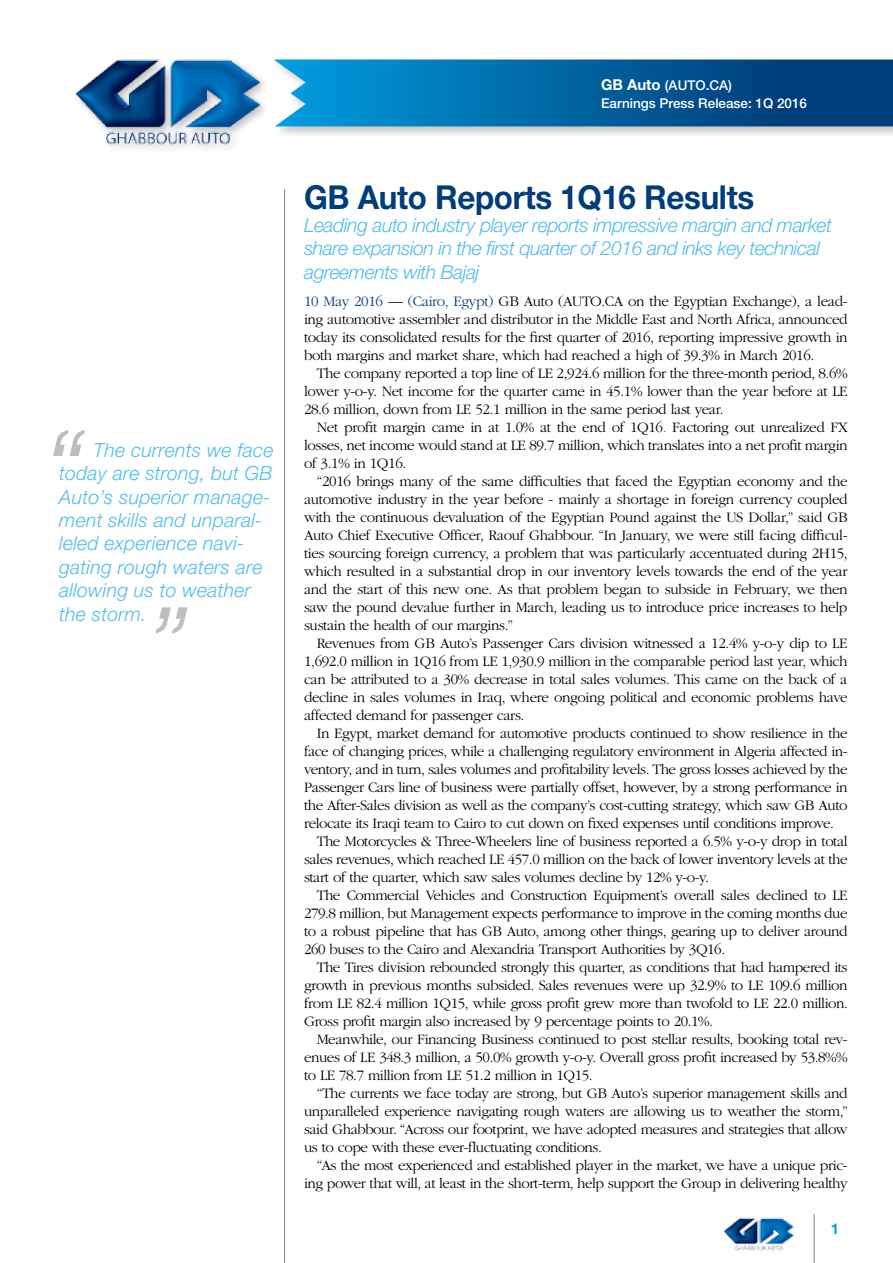
<style>
.page{position:relative;width:893px;height:1263px;background:#fff}
.page>*{position:absolute;margin:0;border:0;box-sizing:border-box;transform-origin:0 0}
.t1{font:700 33px "Helvetica Neue LT Std";letter-spacing:-.01em;color:#003d7b;scale:.95 1}
.t2{font:italic 300 19.5px/23.4px "Helvetica Neue LT Std";letter-spacing:.01em;color:#4fbdec}
.t3{font:italic 300 19.5px/23.4px "Helvetica Neue LT Std";letter-spacing:-.025em;color:#4fbdec}
.t4{font:300 15px/18px "ITC Garamond Std";letter-spacing:-.03em;color:#000;text-align:justify}
.t5{font:700 15px "Helvetica Neue LT Std";color:#00a1e4}
.t6{font:500 13.5px/18px "Helvetica Neue LT Std";color:#fff}
.s1{font-weight:700;font-size:15px}
.s2{color:#003d7b}
.s3{color:#ed1d24}
</style>
<div class="page">
<div style="left:271px;top:56px;width:622px;height:83px;background:#000;opacity:.25"></div>
<svg style="left:294px;top:60px;width:599px;height:66px;background:#0162a1"></svg>
<hr style="left:814px;top:1213px;width:1px;height:50px;background:#808285">
<img style="left:75px;top:56px;width:219px;height:92px">
<img style="left:723px;top:1217px;width:71px;height:34px">
<hr style="left:284px;top:189px;width:1px;height:1074px;background:#808285">
<svg style="left:53px;top:430px;width:32px;height:26px"></svg>
<svg style="left:155px;top:607px;width:32px;height:26px"></svg>
<h2 class="t2" style="left:59px;top:438px;width:216px;text-indent:34px">The currents we face today are strong, but GB<br>Auto’s superior manage&shy;ment skills and unparal&shy;leled experience navi&shy;gating rough waters are allowing us to weather the storm.</h2>
<p class="t6" style="left:601px;top:76px;width:208px"><span class="s1">GB Auto</span> (AUTO.CA)<br>Earnings Press Release: 1Q 2016</p>
<h1 class="t1" style="left:304px;top:176px;width:475px">GB Auto Reports 1Q16 Results</h1>
<h2 class="t3" style="left:304px;top:213px;width:529px">Leading auto industry player reports impressive margin and market share expansion in the first quarter of 2016 and inks key technical agreements with Bajaj</h2>
<p class="t4" style="left:304px;top:292px;width:545px"><span class="s2">10 May 2016</span> — <span class="s2">(Cairo, Egypt)</span> GB Auto (AUTO.CA on the Egyptian Exchange), a lead&shy;ing automotive assembler and distributor in the Middle East and North Africa, announced today its consolidated results for the first quarter of 2016, reporting impressive growth in both margins and market share, which had reached a high of 39.3% in March 2016.</p>
<p class="t4" style="left:304px;top:364px;width:545px;text-indent:13px">The company reported a top line of LE 2,924.6 million for the three-month period, 8.6% lower y-o-y. Net income for the quarter came in 45.1% lower than the year before at LE 28.6 million, down from LE 52.1 million in the same period last year.</p>
<p class="t4" style="left:304px;top:418px;width:545px;text-indent:13px">Net profit margin came in at 1.0% at the end of 1Q16<span class="s3">.</span> Factoring out unrealized FX losses, net income would stand at LE 89.7 million, which translates into a net profit margin of 3.1% in 1Q16.</p>
<p class="t4" style="left:304px;top:472px;width:545px;text-indent:13px">“2016 brings many of the same difficulties that faced the Egyptian economy and the automotive industry in the year before - mainly a shortage in foreign currency coupled with the continuous devaluation of the Egyptian Pound against the US Dollar,” said GB Auto Chief Executive Officer, Raouf Ghabbour. “In January, we were still facing difficul&shy;ties sourcing foreign currency, a problem that was particularly accentuated during 2H15, which resulted in a substantial drop in our inventory levels towards the end of the year and the start of this new one. As that problem began to subside in February, we then saw the pound devalue further in March, leading us to introduce price increases to help sustain the health of our margins.”</p>
<p class="t4" style="left:304px;top:634px;width:545px;text-indent:13px">Revenues from GB Auto’s Passenger Cars division witnessed a 12.4% y-o-y dip to LE 1,692.0 million in 1Q16 from LE 1,930.9 million in the comparable period last year, which can be attributed to a 30% decrease in total sales volumes. This came on the back of a decline in sales volumes in Iraq, where ongoing political and economic problems have affected demand for passenger cars.</p>
<p class="t4" style="left:317px;top:724px;width:532px">In Egypt, market demand for automotive products continued to show resilience in the</p>
<p class="t4" style="left:304px;top:742px;width:545px">face of changing prices, while a challenging regulatory environment in Algeria affected in-</p>
<p class="t4" style="left:304px;top:760px;width:545px">ventory, and in turn, sales volumes and profitability levels. The gross losses achieved by the</p>
<p class="t4" style="left:304px;top:778px;width:545px">Passenger Cars line of business were partially offset, however, by a strong performance in</p>
<p class="t4" style="left:304px;top:796px;width:545px">the After-Sales division as well as the company’s cost-cutting strategy, which saw GB Auto</p>
<p class="t4" style="left:304px;top:814px;width:532px">relocate its Iraqi team to Cairo to cut down on fixed expenses until conditions improve.</p>
<p class="t4" style="left:317px;top:832px;width:532px">The Motorcycles &amp; Three-Wheelers line of business reported a 6.5% y-o-y drop in total</p>
<p class="t4" style="left:304px;top:850px;width:545px">sales revenues, which reached LE 457.0 million on the back of lower inventory levels at the</p>
<p class="t4" style="left:304px;top:868px;width:407px">start of the quarter, which saw sales volumes decline by 12% y-o-y.</p>
<p class="t4" style="left:317px;top:886px;width:532px">The Commercial Vehicles and Construction Equipment’s overall sales declined to LE</p>
<p class="t4" style="left:304px;top:904px;width:545px">279.8 million, but Management expects performance to improve in the coming months due</p>
<p class="t4" style="left:304px;top:922px;width:545px">to a robust pipeline that has GB Auto, among other things, gearing up to deliver around</p>
<p class="t4" style="left:304px;top:940px;width:423px">260 buses to the Cairo and Alexandria Transport Authorities by 3Q16.</p>
<p class="t4" style="left:317px;top:958px;width:532px">The Tires division rebounded strongly this quarter, as conditions that had hampered its</p>
<p class="t4" style="left:304px;top:976px;width:545px">growth in previous months subsided. Sales revenues were up 32.9% to LE 109.6 million</p>
<p class="t4" style="left:304px;top:994px;width:545px">from LE 82.4 million 1Q15, while gross profit grew more than twofold to LE 22.0 million.</p>
<p class="t4" style="left:304px;top:1012px;width:411px">Gross profit margin also increased by 9 percentage points to 20.1%.</p>
<p class="t4" style="left:317px;top:1030px;width:532px">Meanwhile, our Financing Business continued to post stellar results, booking total rev-</p>
<p class="t4" style="left:304px;top:1048px;width:545px">enues of LE 348.3 million, a 50.0% growth y-o-y. Overall gross profit increased by 53.8%%</p>
<p class="t4" style="left:304px;top:1066px;width:290px">to LE 78.7 million from LE 51.2 million in 1Q15.</p>
<p class="t4" style="left:317px;top:1084px;width:532px">“The currents we face today are strong, but GB Auto’s superior management skills and</p>
<p class="t4" style="left:304px;top:1102px;width:545px">unparalleled experience navigating rough waters are allowing us to weather the storm,”</p>
<p class="t4" style="left:304px;top:1120px;width:545px">said Ghabbour. “Across our footprint, we have adopted measures and strategies that allow</p>
<p class="t4" style="left:304px;top:1138px;width:300px">us to cope with these ever-fluctuating conditions.</p>
<p class="t4" style="left:317px;top:1156px;width:532px">“As the most experienced and established player in the market, we have a unique pric-</p>
<p class="t4" style="left:304px;top:1174px;width:545px">ing power that will, at least in the short-term, help support the Group in delivering healthy</p>
<p class="t5" style="left:831px;top:1220px;width:10px">1</p>
</div>
